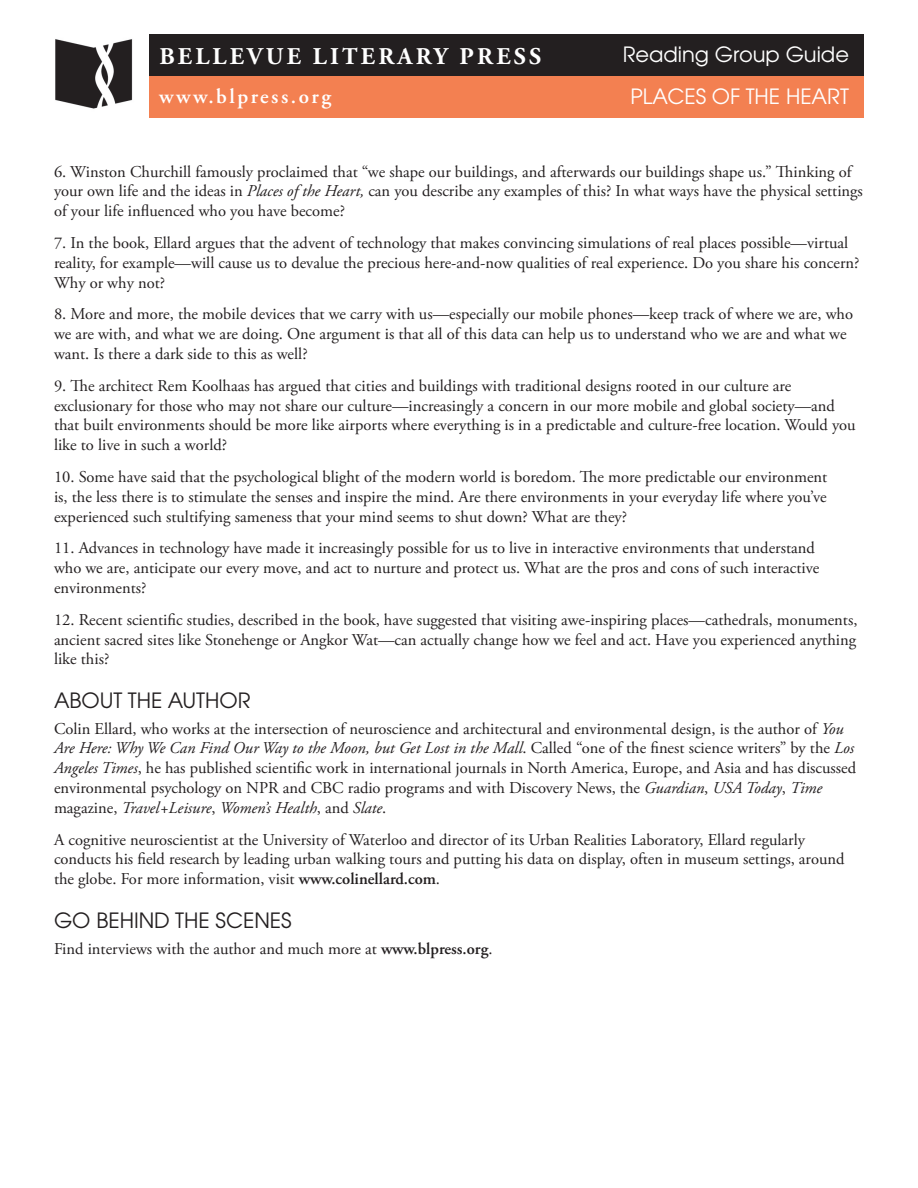
<style>
.page{position:relative;width:918px;height:1188px;background:#fff}
.page>*{position:absolute;margin:0;border:0;box-sizing:border-box;transform-origin:0 0}
.t1{font:700 24px "Adobe Garamond Pro";letter-spacing:.135em;color:#fff}
.t2{font:21px "Avant Garde";color:#fff}
.t3{font:21px "Avant Garde";color:#231f20}
.t4{font:600 21px "Adobe Garamond Pro";letter-spacing:.12em;color:#fff}
.t5{font:16.5px/19.8px "Adobe Garamond Pro";color:#231f20}
.s1{font-style:italic}
.s2{font-weight:600}
</style>
<div class="page">
<img style="left:55px;top:34px;width:95px;height:82px">
<div style="left:150px;top:76px;width:714px;height:42px;background:#f38051"></div>
<div style="left:150px;top:34px;width:714px;height:42px;background:#231f20"></div>
<p class="t1" style="left:159px;top:43px;width:383px">BELLEVUE LITERARY PRESS</p>
<p class="t2" style="left:623px;top:42px;width:228px">Reading Group Guide</p>
<p class="t4" style="left:159px;top:84px;width:173px">www.blpress.org</p>
<p class="t2" style="left:631px;top:84px;width:220px">PLACES OF THE HEART</p>
<p class="t5" style="left:54px;top:162px;width:810px">6. Winston Churchill famously proclaimed that “we shape our buildings, and afterwards our buildings shape us.” Thinking of your own life and the ideas in <span class="s1">Places of the Heart,</span> can you describe any examples of this? In what ways have the physical settings of your life influenced who you have become?</p>
<p class="t5" style="left:54px;top:233px;width:807px">7. In the book, Ellard argues that the advent of technology that makes convincing simulations of real places possible—virtual reality, for example—will cause us to devalue the precious here-and-now qualities of real experience. Do you share his concern?<br>Why or why not?</p>
<p class="t5" style="left:54px;top:305px;width:801px">8. More and more, the mobile devices that we carry with us—especially our mobile phones—keep track of where we are, who we are with, and what we are doing. One argument is that all of this data can help us to understand who we are and what we want. Is there a dark side to this as well?</p>
<p class="t5" style="left:54px;top:376px;width:803px">9. The architect Rem Koolhaas has argued that cities and buildings with traditional designs rooted in our culture are exclusionary for those who may not share our culture—increasingly a concern in our more mobile and global society—and that built environments should be more like airports where everything is in a predictable and culture-free location. Would you like to live in such a world?</p>
<p class="t5" style="left:54px;top:467px;width:775px;text-align:justify">10. Some have said that the psychological blight of the modern world is boredom. The more predictable our environment is, the less there is to stimulate the senses and inspire the mind. Are there environments in your everyday life where you’ve experienced such stultifying sameness that your mind seems to shut down? What are they?</p>
<p class="t5" style="left:54px;top:539px;width:767px">11. Advances in technology have made it increasingly possible for us to live in interactive environments that understand who we are, anticipate our every move, and act to nurture and protect us. What are the pros and cons of such interactive environments?</p>
<p class="t5" style="left:54px;top:610px;width:805px;text-align:justify">12. Recent scientific studies, described in the book, have suggested that visiting awe-inspiring places—cathedrals, monuments, ancient sacred sites like Stonehenge or Angkor Wat—can actually change how we feel and act. Have you experienced anything like this?</p>
<p class="t3" style="left:54px;top:687px;width:198px">ABOUT THE AUTHOR</p>
<p class="t5" style="left:54px;top:719px;width:804px">Colin Ellard, who works at the intersection of neuroscience and architectural and environmental design, is the author of <span class="s1">You Are Here: Why We Can Find Our Way to the Moon, but Get Lost in the Mall</span>. Called “one of the finest science writers” by the <span class="s1">Los Angeles Times</span>, he has published scientific work in international journals in North America, Europe, and Asia and has discussed environmental psychology on NPR and CBC radio programs and with Discovery News, the <span class="s1">Guardian</span>, <span class="s1">USA Today</span>, <span class="s1">Time </span>magazine, <span class="s1">Travel+Leisure</span>, <span class="s1">Women’s Health</span>, and <span class="s1">Slate</span>.</p>
<p class="t5" style="left:54px;top:830px;width:792px">A cognitive neuroscientist at the University of Waterloo and director of its Urban Realities Laboratory, Ellard regularly conducts his field research by leading urban walking tours and putting his data on display, often in museum settings, around the globe. For more information, visit <span class="s2">www.colinellard.com</span>.</p>
<p class="t3" style="left:54px;top:907px;width:239px">GO BEHIND THE SCENES</p>
<p class="t5" style="left:54px;top:939px;width:440px">Find interviews with the author and much more at <span class="s2">www.blpress.org</span>.</p>
</div>
